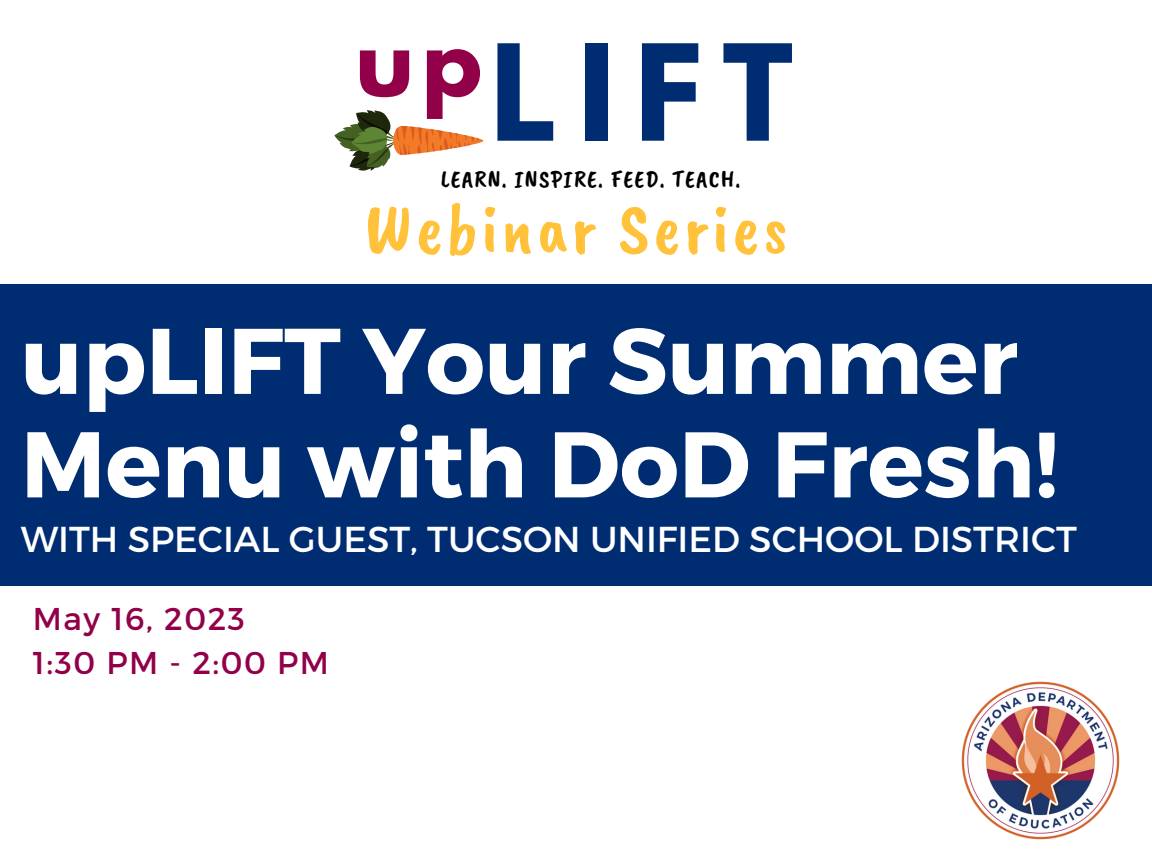
<style>
.page{position:relative;width:1152px;height:864px;background:#fff}
.page>*{position:absolute;margin:0;border:0;box-sizing:border-box;transform-origin:0 0}
.t1{font:700 118.2px "League Spartan";color:#002d72}
.t2{font:700 93px/103.5px "Montserrat";color:#fff}
.t3{font:700 88.65px "League Spartan";color:#910048}
.t4{font:72px "Caveat Brush";letter-spacing:.05em;color:#ffc23a}
.t5{font:36px "Montserrat";color:#fff}
.t6{font:31.5px "Montserrat";letter-spacing:.05em;color:#910048}
.t7{font:24.45px "Caveat Brush";letter-spacing:.05em;color:#000}
</style>
<div class="page">
<div style="left:0;top:285px;width:1152px;height:301px;background:#002d72"></div>
<svg style="left:334px;top:110px;width:149px;height:61px"></svg>
<img style="left:962px;top:682px;width:157px;height:157px">
<p class="t3" style="left:355px;top:16px;width:128px">up</p>
<p class="t1" style="left:490px;top:34px;width:304px">LIFT</p>
<p class="t7" style="left:441px;top:164px;width:301px">LEARN. INSPIRE. FEED. TEACH.</p>
<p class="t4" style="left:365px;top:183px;width:424px">Webinar Series</p>
<p class="t2" style="left:21px;top:304px;width:1039px">upLIFT Your Summer<br>Menu with DoD Fresh!</p>
<p class="t5" style="left:21px;top:515px;width:1058px">WITH SPECIAL GUEST, TUCSON UNIFIED SCHOOL DISTRICT</p>
<p class="t6" style="left:33px;top:598px;width:213px">May 16, 2023</p>
<p class="t6" style="left:33px;top:642px;width:298px">1:30 PM - 2:00 PM</p>
</div>
